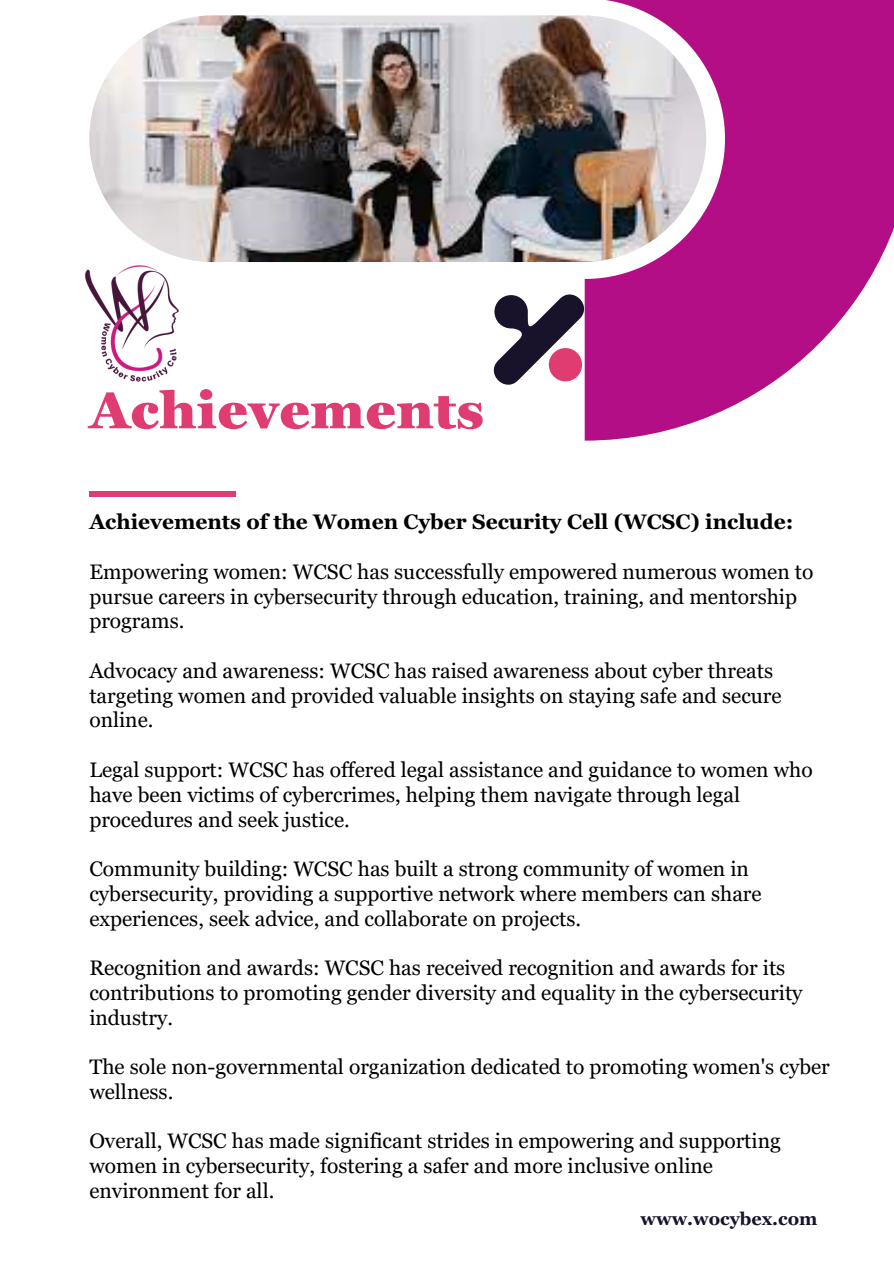
<style>
.page{position:relative;width:894px;height:1264px;background:#fff}
.page>*{position:absolute;margin:0;border:0;box-sizing:border-box;transform-origin:0 0}
.t1{font:900 51px "Georgia Pro";color:#df3c71}
.t2{font:21px/24.8px "Georgia Pro";color:#000}
.t3{font:700 21px "Georgia Pro";color:#000}
.t4{font:700 18px "Georgia Pro";color:#18122b}
</style>
<div class="page">
<svg style="left:584px;top:0;width:309px;height:440px;fill:#b40e86"></svg>
<div style="left:89px;top:491px;width:147px;height:5px;background:#df3c71"></div>
<svg style="left:584px;top:0;width:140px;height:279px;fill:#b40e86"></svg>
<img style="left:89px;top:15px;width:617px;height:247px;border-radius:123px">
<img style="left:85px;top:265px;width:94px;height:117px">
<svg style="left:494px;top:294px;width:90px;height:91px"></svg>
<p class="t1" style="left:89px;top:381px;width:395px">Achievements</p>
<p class="t3" style="left:89px;top:510px;width:705px">Achievements of the Women Cyber Security Cell (WCSC) include:</p>
<p class="t2" style="left:89px;top:559px;width:725px">Empowering women: WCSC has successfully empowered numerous women to pursue careers in cybersecurity through education, training, and mentorship programs.</p>
<p class="t2" style="left:89px;top:658px;width:693px">Advocacy and awareness: WCSC has raised awareness about cyber threats targeting women and provided valuable insights on staying safe and secure online.</p>
<h1 class="t2" style="left:89px;top:757px;width:724px">Legal support: WCSC has offered legal assistance and guidance to women who have been victims of cybercrimes, helping them navigate through legal procedures and seek justice.</h1>
<h2 class="t2" style="left:89px;top:856px;width:673px">Community building: WCSC has built a strong community of women in cybersecurity, providing a supportive network where members can share experiences, seek advice, and collaborate on projects.</h2>
<h3 class="t2" style="left:89px;top:955px;width:714px">Recognition and awards: WCSC has received recognition and awards for its contributions to promoting gender diversity and equality in the cybersecurity industry.</h3>
<h3 class="t2" style="left:89px;top:1054px;width:741px">The sole non-governmental organization dedicated to promoting women's cyber wellness.</h3>
<h3 class="t2" style="left:89px;top:1128px;width:692px">Overall, WCSC has made significant strides in empowering and supporting women in cybersecurity, fostering a safer and more inclusive online environment for all.</h3>
<h3 class="t4" style="left:640px;top:1208px;width:178px">www.wocybex.com</h3>
</div>
